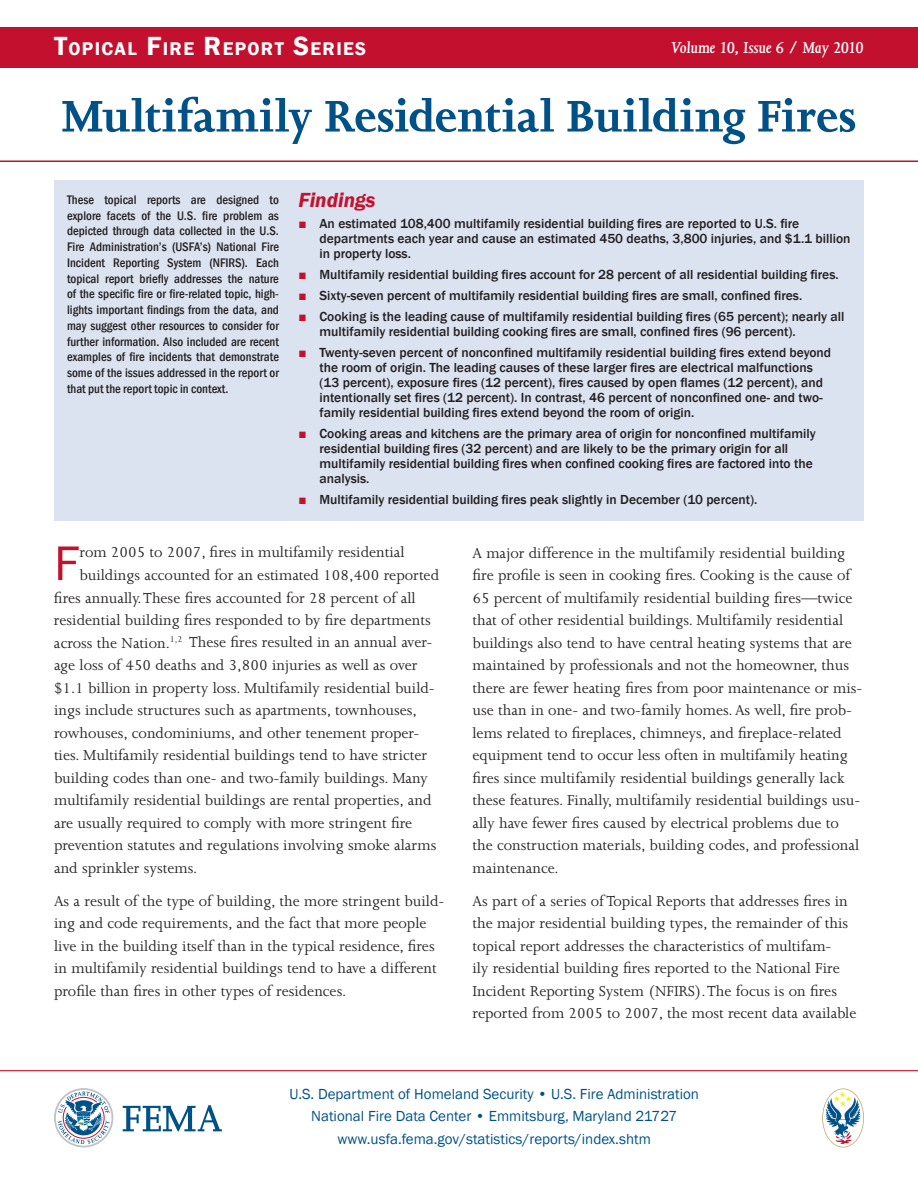
<style>
.page{position:relative;width:918px;height:1188px;background:#fff}
.page>*{position:absolute;margin:0;border:0;box-sizing:border-box;transform-origin:0 0}
.t1{font:700 51px "Joanna MT Std";letter-spacing:-.005em;color:#005187}
.Basic__Drop_Cap{font:50.25px "Franklin Gothic";color:#c3102f}
.Findings_Head{font:italic 600 21px "Franklin Gothic";color:#c3102f}
.Topical_Fire_header{font:600 18.9px "Franklin Gothic";letter-spacing:.07em;color:#fff}
.Date{font:italic 600 18px "Joanna MT Std";letter-spacing:-.015em;color:#fff}
.Basic__Drop_Cap-2{font:16.5px/22.5px "Joanna MT Std";color:#231f20}
.Basic__Blue_Box_Text{font:15px "Franklin Gothic";color:#005187}
.Basic__Findings_Text{font:500 13.5px/15px "Franklin Gothic";color:#231f20}
.Table_text{font:500 condensed 12.75px/15.8px "Franklin Gothic";color:#231f20;text-align:justify}
.s1{font-size:27px}
.s2{color:#c3102f}
</style>
<div class="page">
<div style="left:0;top:27px;width:918px;height:41px;background:#c3102f"></div>
<hr style="left:0;top:160px;width:918px;height:2px;background:#c3102f">
<hr style="left:0;top:1070px;width:918px;height:1px;background:#c3102f">
<div style="left:54px;top:180px;width:810px;height:341px;background:#dae3ef"></div>
<svg style="left:123px;top:1105px;width:99px;height:26px"></svg>
<svg style="left:54px;top:1088px;width:59px;height:59px"></svg>
<svg style="left:822px;top:1088px;width:42px;height:59px"></svg>
<p class="Topical_Fire_header" style="left:54px;top:37px;width:313px"><span class="s1">T</span>OPICAL <span class="s1">F</span>IRE <span class="s1">R</span> EPORT <span class="s1">S</span>ERIES</p>
<p class="Date" style="left:672px;top:38px;width:194px">Volume 10, Issue 6 / May 2010</p>
<p class="t1" style="left:61px;top:89px;width:797px">Multifamily Residential Building Fires</p>
<p class="Table_text" style="left:67px;top:192px;width:213px">These topical reports are designed to explore facets of the U.S. fire problem as depicted through data collected in the U.S.<br>Fire Administration’s (USFA’s) National Fire Incident Reporting System (NFIRS). Each topical report briefly addresses the nature of the specific fire or fire-related topic, high&shy;lights important findings from the data, and may suggest other resources to consider for further information. Also included are recent examples of fire incidents that demonstrate some of the issues addressed in the report or that put the report topic in context.</p>
<p class="Findings_Head" style="left:298px;top:186px;width:79px">Findings</p>
<p class="Basic__Findings_Text" style="left:320px;top:216px;width:533px;text-indent:-21px"><span class="s2">■</span> An estimated 108,400 multifamily residential building fires are reported to U.S. fire departments each year and cause an estimated 450 deaths, 3,800 injuries, and $1.1 billion in property loss.</p>
<p class="Basic__Findings_Text" style="left:298px;top:267px;width:542px"><span class="s2">■</span> Multifamily residential building fires account for 28 percent of all residential building fires.</p>
<p class="Basic__Findings_Text" style="left:298px;top:288px;width:505px"><span class="s2">■</span> Sixty-seven percent of multifamily residential building fires are small, confined fires.</p>
<p class="Basic__Findings_Text" style="left:320px;top:309px;width:526px;text-indent:-21px"><span class="s2">■</span> Cooking is the leading cause of multifamily residential building fires (65 percent); nearly all multifamily residential building cooking fires are small, confined fires (96 percent).</p>
<p class="Basic__Findings_Text" style="left:320px;top:345px;width:513px;text-indent:-21px"><span class="s2">■</span> Twenty-seven percent of nonconfined multifamily residential building fires extend beyond the room of origin. The leading causes of these larger fires are electrical malfunctions (13 percent), exposure fires (12 percent), fires caused by open flames (12 percent), and intentionally set fires (12 percent). In contrast, 46 percent of nonconfined one- and two&shy;family residential building fires extend beyond the room of origin.</p>
<p class="Basic__Findings_Text" style="left:320px;top:426px;width:498px;text-indent:-21px"><span class="s2">■</span> Cooking areas and kitchens are the primary area of origin for nonconfined multifamily residential building fires (32 percent) and are likely to be the primary origin for all multifamily residential building fires when confined cooking fires are factored into the analysis.</p>
<p class="Basic__Findings_Text" style="left:298px;top:492px;width:460px"><span class="s2">■</span> Multifamily residential building fires peak slightly in December (10 percent).</p>
<p class="Basic__Drop_Cap" style="left:54px;top:532px;width:27px">F</p>
<p class="Basic__Drop_Cap-2" style="left:80px;top:541px;width:327px">rom 2005 to 2007, fires in multifamily residential</p>
<p class="Basic__Drop_Cap-2" style="left:80px;top:564px;width:361px">buildings accounted for an estimated 108,400 reported</p>
<p class="Basic__Drop_Cap-2" style="left:54px;top:586px;width:363px">fires annually. These fires accounted for 28 percent of all</p>
<p class="Basic__Drop_Cap-2" style="left:54px;top:609px;width:378px">residential building fires responded to by fire departments</p>
<p class="Basic__Drop_Cap-2" style="left:54px;top:631px;width:380px">across the Nation.<sup>1,2</sup> These fires resulted in an annual aver-</p>
<p class="Basic__Drop_Cap-2" style="left:54px;top:654px;width:365px">age loss of 450 deaths and 3,800 injuries as well as over</p>
<p class="Basic__Drop_Cap-2" style="left:54px;top:676px;width:382px">$1.1 billion in property loss. Multifamily residential build-</p>
<p class="Basic__Drop_Cap-2" style="left:54px;top:699px;width:365px">ings include structures such as apartments, townhouses,</p>
<p class="Basic__Drop_Cap-2" style="left:54px;top:721px;width:367px">rowhouses, condominiums, and other tenement proper-</p>
<p class="Basic__Drop_Cap-2" style="left:54px;top:744px;width:375px">ties. Multifamily residential buildings tend to have stricter</p>
<p class="Basic__Drop_Cap-2" style="left:54px;top:766px;width:375px">building codes than one- and two-family buildings. Many</p>
<p class="Basic__Drop_Cap-2" style="left:54px;top:789px;width:379px">multifamily residential buildings are rental properties, and</p>
<p class="Basic__Drop_Cap-2" style="left:54px;top:811px;width:360px">are usually required to comply with more stringent fire</p>
<p class="Basic__Drop_Cap-2" style="left:54px;top:834px;width:384px">prevention statutes and regulations involving smoke alarms</p>
<p class="Basic__Drop_Cap-2" style="left:54px;top:856px;width:145px">and sprinkler systems.</p>
<p class="Basic__Drop_Cap-2" style="left:54px;top:889px;width:392px">As a result of the type of building, the more stringent build&shy;ing and code requirements, and the fact that more people live in the building itself than in the typical residence, fires in multifamily residential buildings tend to have a different profile than fires in other types of residences.</p>
<p class="Basic__Drop_Cap-2" style="left:473px;top:542px;width:391px">A major difference in the multifamily residential building fire profile is seen in cooking fires. Cooking is the cause of 65 percent of multifamily residential building fires—twice that of other residential buildings. Multifamily residential buildings also tend to have central heating systems that are maintained by professionals and not the homeowner, thus there are fewer heating fires from poor maintenance or mis&shy;use than in one- and two-family homes. As well, fire prob&shy;lems related to fireplaces, chimneys, and fireplace-related equipment tend to occur less often in multifamily heating fires since multifamily residential buildings generally lack these features. Finally, multifamily residential buildings usu&shy;ally have fewer fires caused by electrical problems due to the construction materials, building codes, and professional maintenance.</p>
<p class="Basic__Drop_Cap-2" style="left:473px;top:890px;width:385px">As part of a series of Topical Reports that addresses fires in the major residential building types, the remainder of this topical report addresses the characteristics of multifam-<br>ily residential building fires reported to the National Fire Incident Reporting System (NFIRS). The focus is on fires reported from 2005 to 2007, the most recent data available</p>
<p class="Basic__Blue_Box_Text" style="left:289px;top:1084px;width:411px">U.S. Department of Homeland Security • U.S. Fire Administration</p>
<p class="Basic__Blue_Box_Text" style="left:311px;top:1107px;width:368px">National Fire Data Center • Emmitsburg, Maryland 21727</p>
<p class="Basic__Blue_Box_Text" style="left:338px;top:1129px;width:315px">www.usfa.fema.gov/statistics/reports/index.shtm</p>
</div>
